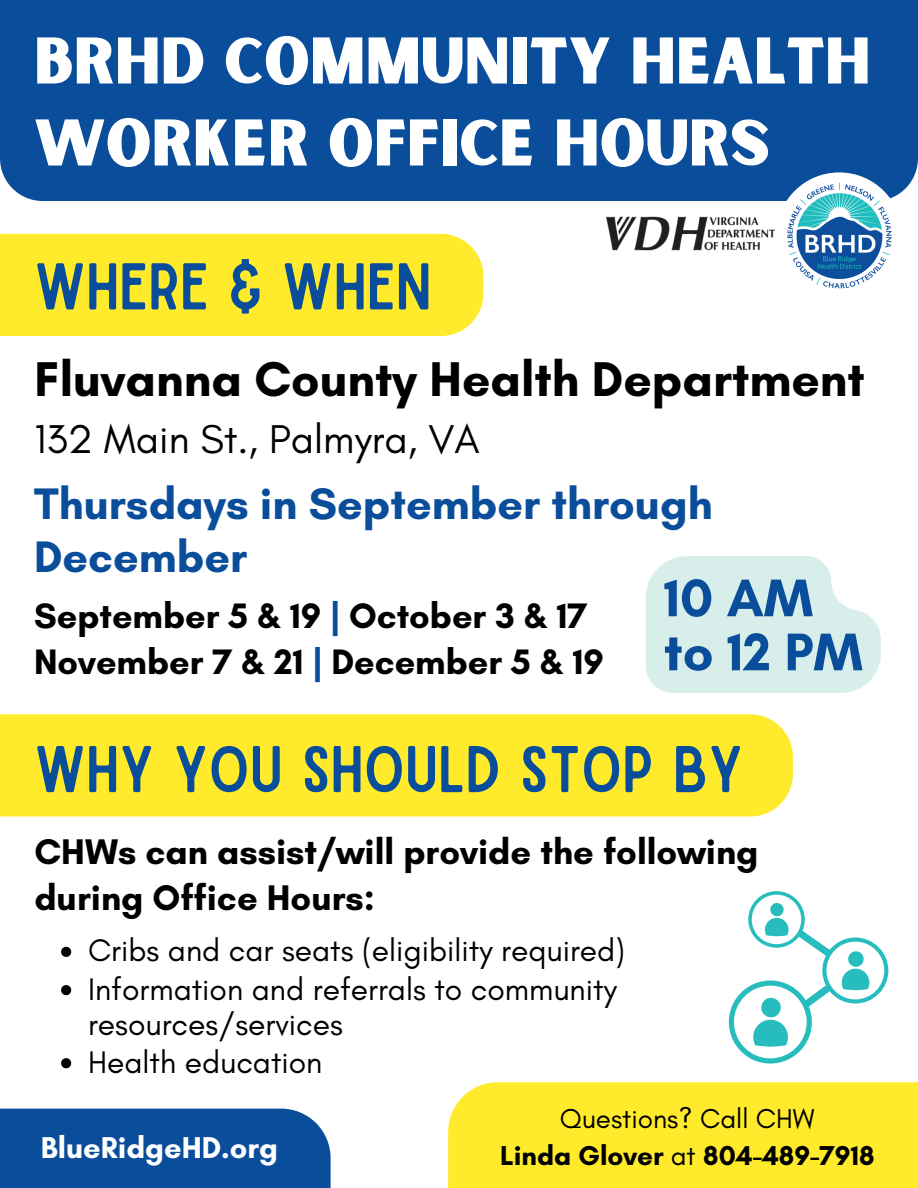
<style>
.page{position:relative;width:918px;height:1188px;background:#fff}
.page>*{position:absolute;margin:0;border:0;box-sizing:border-box;transform-origin:0 0}
.t1{font:63.15px "Sailors";color:#0a4e9b}
.t2{font:63px "Sailors";color:#0a4e9b}
.t3{font:62.85px/82.1px "Sunborn Sans One";color:#fff}
.t4{font:700 53.85px/54px "Glacial Indifference";color:#0a4e9b}
.t5{font:700 49.65px "Glacial Indifference";color:#000}
.t6{font:700 44.85px/52.9px "Glacial Indifference";color:#0a4e9b}
.t7{font:40.95px "Glacial Indifference";color:#000}
.t8{font:700 36.3px/46.2px "Glacial Indifference";color:#000}
.t9{font:700 36px "Glacial Indifference";color:#000}
.t10{font:31.8px/34.8px "Glacial Indifference";color:#000}
.t11{font:700 30.75px "Glacial Indifference";color:#fff}
.t12{font:700 27.9px "Glacial Indifference";color:#000}
.t13{font:27.9px "Glacial Indifference";color:#000}
.s1{color:#0a4e9b}
.s2{font-weight:400}
</style>
<div class="page">
<div style="left:0;top:1109px;width:331px;height:79px;background:#0a4e9b"></div>
<svg style="left:729px;top:891px;width:159px;height:172px"></svg>
<div style="left:0;top:234px;width:483px;height:102px;background:#ffeb2b"></div>
<div style="left:448px;top:1082px;width:470px;height:106px;background:#ffeb2b"></div>
<div style="left:0;top:714px;width:793px;height:103px;background:#ffeb2b"></div>
<svg style="left:61px;top:947px;width:10px;height:10px"></svg>
<svg style="left:61px;top:985px;width:10px;height:10px"></svg>
<svg style="left:61px;top:1058px;width:10px;height:10px"></svg>
<div style="left:0;top:0;width:918px;height:201px;background:#0a4e9b"></div>
<div style="left:776px;top:172px;width:126px;height:126px;background:#fff;border-radius:50%"></div>
<img style="left:785px;top:181px;width:109px;height:108px">
<img style="left:606px;top:216px;width:169px;height:35px">
<svg style="left:646px;top:556px;width:235px;height:137px;background:#dbefec"></svg>
<p class="t3" style="left:34px;top:24px;width:838px">BRHD COMMUNITY HEALTH<br>WORKER OFFICE HOURS</p>
<h1 class="t1" style="left:34px;top:263px;width:399px">WHERE &amp; WHEN</h1>
<h2 class="t5" style="left:35px;top:349px;width:832px">Fluvanna County Health Department</h2>
<h4 class="t7" style="left:35px;top:414px;width:447px">132 Main St., Palmyra, VA</h4>
<h1 class="t6" style="left:34px;top:477px;width:680px">Thursdays in September through<br>December</h1>
<p class="t9" style="left:34px;top:594px;width:555px">September 5 &amp; 19 <span class="s1">|</span> October 3 &amp; 17</p>
<p class="t9" style="left:34px;top:639px;width:571px">November 7 &amp; 21 <span class="s1">|</span> December 5 &amp; 19</p>
<h6 class="t4" style="left:664px;top:570px;width:200px">10 AM to 12 PM</h6>
<h1 class="t2" style="left:34px;top:746px;width:711px">WHY YOU SHOULD STOP BY</h1>
<p class="t8" style="left:34px;top:828px;width:726px">CHWs can assist/will provide the following during Office Hours:</p>
<h5 class="t10" style="left:88px;top:933px;width:539px">Cribs and car seats (eligibility required)</h5>
<p class="t10" style="left:88px;top:971px;width:530px">Information and referrals to community resources/services</p>
<p class="t10" style="left:88px;top:1044px;width:236px">Health education</p>
<h3 class="t11" style="left:41px;top:1129px;width:239px">BlueRidgeHD.org</h3>
<h5 class="t13" style="left:560px;top:1101px;width:256px">Questions? Call CHW</h5>
<p class="t12" style="left:500px;top:1139px;width:376px">Linda Glover <span class="s2">at</span> 804-489-7918</p>
</div>
